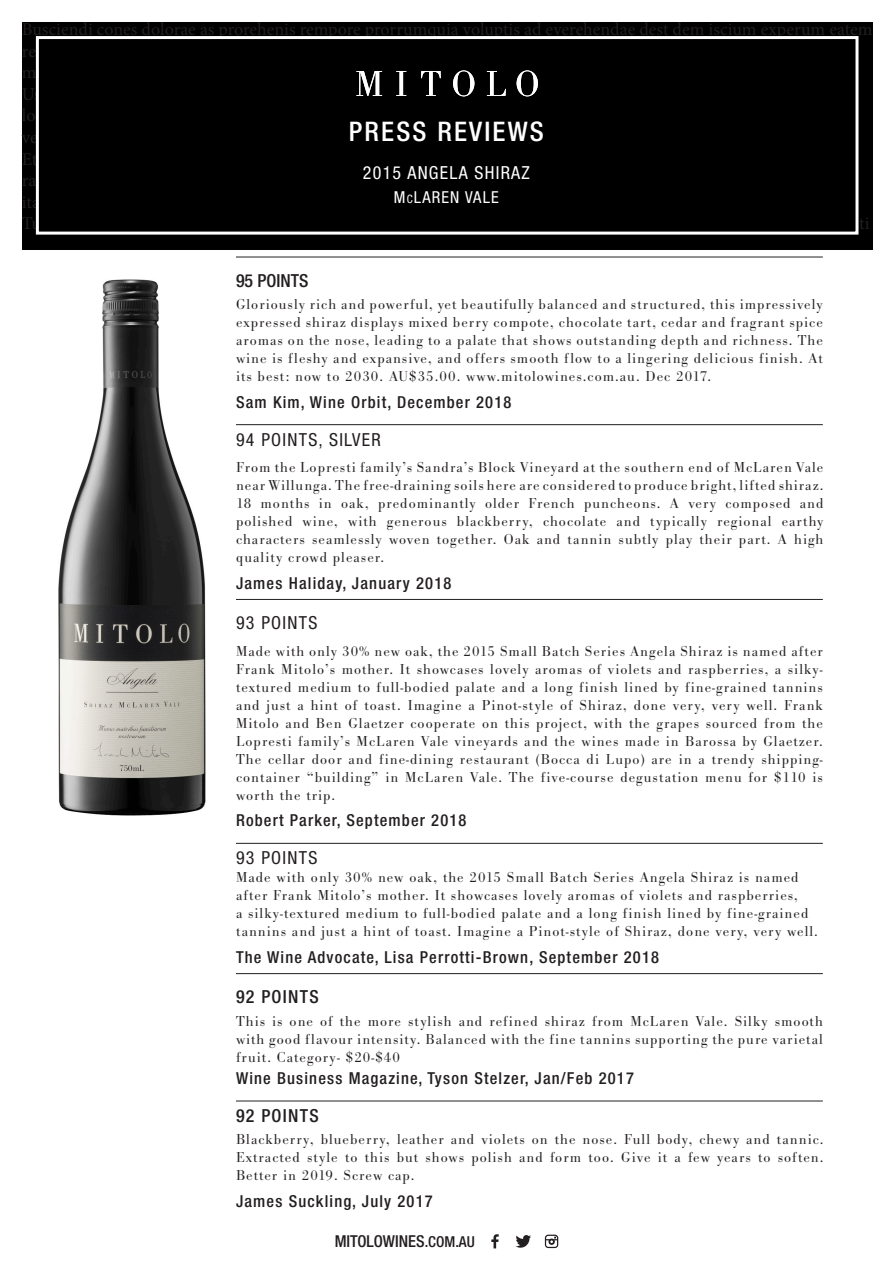
<style>
.page{position:relative;width:893px;height:1263px;background:#fff}
.page>*{position:absolute;margin:0;border:0;box-sizing:border-box;transform-origin:0 0}
.t1{font:500 condensed 27px "Helvetica Neue LT Pro";letter-spacing:.08em;color:#fff}
.t2{font:18px "Minion Pro";color:#231f20}
.t3{font:condensed 18px "Helvetica Neue LT Pro";letter-spacing:.07em;color:#231f20}
.t4{font:500 condensed 18px "Helvetica Neue LT Pro";letter-spacing:.07em;color:#231f20}
.t5{font:condensed 18px "Helvetica Neue LT Pro";letter-spacing:.07em;color:#fff}
.t6{font:500 condensed 18px "Helvetica Neue LT Pro";color:#231f20}
.t7{font:500 condensed 16.5px "Helvetica Neue LT Pro";letter-spacing:.07em;color:#231f20}
.t8{font:500 condensed 16.5px "Helvetica Neue LT Pro";color:#231f20}
.t9{font:condensed 16.5px "Helvetica Neue LT Pro";letter-spacing:.07em;color:#fff}
.t10{font:300 15px/18px "Bodoni Antiqua TOT";letter-spacing:.07em;color:#231f20;text-align:justify}
.s1{font-size:11.55px}
.s2{font-size:15px}
</style>
<div class="page">
<hr style="left:236px;top:257px;width:587px;height:1px;background:#231f20">
<hr style="left:236px;top:424px;width:587px;height:1px;background:#231f20">
<hr style="left:236px;top:599px;width:587px;height:1px;background:#231f20">
<hr style="left:236px;top:843px;width:587px;height:1px;background:#231f20">
<hr style="left:236px;top:973px;width:587px;height:1px;background:#231f20">
<hr style="left:236px;top:1100px;width:587px;height:1px;background:#231f20">
<div style="left:22px;top:22px;width:850px;height:227px;background:#000"></div>
<div style="left:36px;top:36px;width:822px;height:199px;background:#000;border:3px solid #fff"></div>
<svg style="left:356px;top:71px;width:26px;height:25px"></svg>
<svg style="left:396px;top:71px;width:10px;height:25px"></svg>
<svg style="left:421px;top:71px;width:20px;height:25px"></svg>
<svg style="left:453px;top:70px;width:21px;height:26px"></svg>
<svg style="left:487px;top:71px;width:19px;height:25px"></svg>
<svg style="left:517px;top:70px;width:21px;height:26px"></svg>
<img style="left:58px;top:279px;width:148px;height:537px">
<svg style="left:515px;top:1235px;width:16px;height:13px"></svg>
<svg style="left:491px;top:1234px;width:8px;height:14px"></svg>
<svg style="left:545px;top:1234px;width:13px;height:14px"></svg>
<p class="t2" style="left:22px;top:17px;width:852px">Busciendi cones dolorae as prorehenis rempore prorrumquia voluptis ad everehendae dest dem iscium experum eatem</p>
<p class="t1" style="left:349px;top:115px;width:196px">PRESS REVIEWS</p>
<p class="t5" style="left:363px;top:162px;width:168px">2015 ANGELA SHIRAZ</p>
<p class="t9" style="left:394px;top:188px;width:106px">M<span class="s1">c</span>LAREN VALE</p>
<p class="t6" style="left:236px;top:270px;width:74px">95 POINTS</p>
<p class="t10" style="left:236px;top:296px;width:588px">Gloriously rich and powerful, yet beautifully balanced and structured, this impressively expressed shiraz displays mixed berry compote, chocolate tart, cedar and fragrant spice aromas on the nose, leading to a palate that shows outstanding depth and richness. The wine is fleshy and expansive, and offers smooth flow to a lingering delicious finish. At its best: now to 2030. AU$35.00. www.mitolowines.com.au. Dec 2017.</p>
<p class="t7" style="left:236px;top:392px;width:277px">Sam Kim, Wine Orbit, December 2018</p>
<p class="t3" style="left:236px;top:429px;width:146px">94 POINTS, SILVER</p>
<p class="t10" style="left:236px;top:459px;width:589px">From the Lopresti family’s Sandra’s Block Vineyard at the southern end of McLaren Vale near Willunga. The free-draining soils here are considered to produce bright, lifted shiraz.<br>18 months in oak, predominantly older French puncheons. A very composed and polished wine, with generous blackberry, chocolate and typically regional earthy characters seamlessly woven together. Oak and tannin subtly play their part. A high quality crowd pleaser.</p>
<p class="t7" style="left:236px;top:573px;width:217px">James Haliday, January 2018</p>
<p class="t3" style="left:236px;top:612px;width:83px">93 POINTS</p>
<p class="t10" style="left:236px;top:642px;width:588px">Made with only 30% new oak, the 2015 Small Batch Series Angela Shiraz is named after Frank Mitolo’s mother. It showcases lovely aromas of violets and raspberries, a silky&shy;textured medium to full-bodied palate and a long finish lined by fine-grained tannins and just a hint of toast. Imagine a Pinot-style of Shiraz, done very, very well. Frank Mitolo and Ben Glaetzer cooperate on this project, with the grapes sourced from the Lopresti family’s McLaren Vale vineyards and the wines made in Barossa by Glaetzer.<br>The cellar door and fine-dining restaurant (Bocca di Lupo) are in a trendy shipping&shy;container “building” in McLaren Vale. The five-course degustation menu for $110 is worth the trip.</p>
<p class="t7" style="left:236px;top:811px;width:232px">Robert Parker, September 2018</p>
<p class="t3" style="left:236px;top:848px;width:83px">93 POINTS</p>
<p class="t10" style="left:236px;top:869px;width:583px;text-align:left">Made with only 30% new oak, the 2015 Small Batch Series Angela Shiraz is named after Frank Mitolo’s mother. It showcases lovely aromas of violets and raspberries,<br>a silky-textured medium to full-bodied palate and a long finish lined by fine-grained tannins and just a hint of toast. Imagine a Pinot-style of Shiraz, done very, very well.</p>
<p class="t7" style="left:236px;top:947px;width:424px">The Wine Advocate, Lisa Perrotti-Brown, September 2018</p>
<p class="t4" style="left:236px;top:986px;width:84px">92 POINTS</p>
<p class="t10" style="left:236px;top:1012px;width:588px">This is one of the more stylish and refined shiraz from McLaren Vale. Silky smooth with good flavour intensity. Balanced with the fine tannins supporting the pure varietal fruit. Category- $20-$40</p>
<p class="t7" style="left:236px;top:1068px;width:399px">Wine Business Magazine, Tyson Stelzer, Jan/Feb 2017</p>
<p class="t4" style="left:236px;top:1105px;width:84px">92 POINTS</p>
<p class="t10" style="left:236px;top:1131px;width:589px">Blackberry, blueberry, leather and violets on the nose. Full body, chewy and tannic.<br>Extracted style to this but shows polish and form too. Give it a few years to soften.<br>Better in 2019. Screw cap.</p>
<p class="t7" style="left:236px;top:1191px;width:198px">James Suckling, July 2017</p>
<p class="t8" style="left:335px;top:1231px;width:142px">MITOLOWINES<span class="s2">.COM.AU</span></p>
</div>
